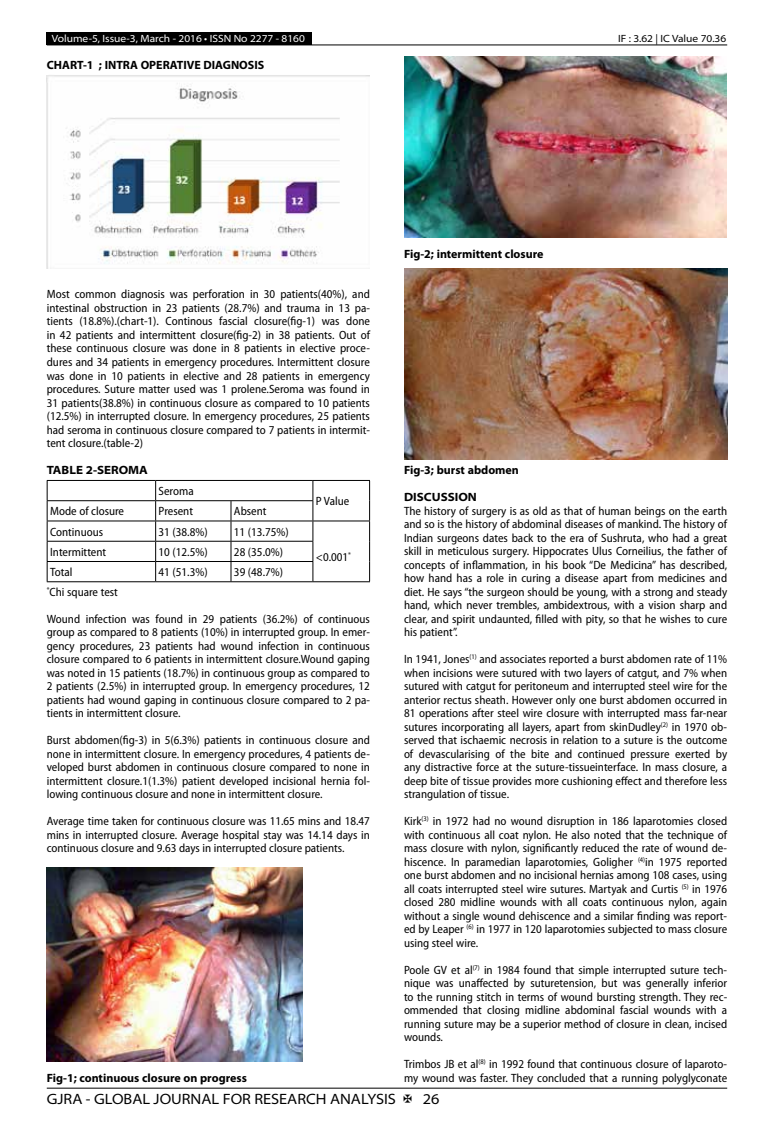
<style>
.page{position:relative;width:774px;height:1136px;background:#fff}
.page>*{position:absolute;margin:0;border:0;box-sizing:border-box;transform-origin:0 0}
.t1{font:semi-expanded 15px "Myriad Pro";color:#000}
.t2{font:semi-condensed 12px/13.5px "Myriad Pro";color:#000;text-align:justify}
.t3{font:700 12px "Myriad Pro";color:#000}
.t4{font:700 semi-expanded 12px "Myriad Pro";color:#000}
.t5{font:semi-expanded 10.5px "Myriad Pro";color:#fff}
.t6{font:semi-expanded 10.5px "Myriad Pro";color:#000}
.t7{font:semi-condensed 7.05px "Myriad Pro";color:#000}
</style>
<div class="page">
<hr style="left:47px;top:1087px;width:680px;height:1px;background:#000">
<div style="left:47px;top:32px;width:265px;height:13px;background:#000"></div>
<hr style="left:47px;top:45px;width:680px;height:1px;background:#000">
<img style="left:47px;top:75px;width:323px;height:194px">
<hr style="left:47px;top:500px;width:109px;height:1px;background:#000">
<hr style="left:156px;top:500px;width:75px;height:1px;background:#000">
<hr style="left:231px;top:500px;width:82px;height:1px;background:#000">
<hr style="left:47px;top:520px;width:109px;height:1px;background:#000">
<hr style="left:156px;top:520px;width:75px;height:1px;background:#000">
<hr style="left:231px;top:520px;width:82px;height:1px;background:#000">
<hr style="left:313px;top:520px;width:57px;height:1px;background:#000">
<hr style="left:47px;top:541px;width:109px;height:1px;background:#000">
<hr style="left:156px;top:541px;width:75px;height:1px;background:#000">
<hr style="left:231px;top:541px;width:82px;height:1px;background:#000">
<hr style="left:47px;top:561px;width:109px;height:1px;background:#000">
<hr style="left:156px;top:561px;width:75px;height:1px;background:#000">
<svg style="left:155px;top:481px;width:1px;height:100px"></svg>
<hr style="left:231px;top:561px;width:82px;height:1px;background:#000">
<svg style="left:231px;top:501px;width:1px;height:80px"></svg>
<svg style="left:312px;top:481px;width:1px;height:100px"></svg>
<hr style="left:47px;top:480px;width:109px;height:1px;background:#000">
<hr style="left:156px;top:480px;width:75px;height:1px;background:#000">
<hr style="left:231px;top:480px;width:82px;height:1px;background:#000">
<hr style="left:313px;top:480px;width:57px;height:1px;background:#000">
<svg style="left:47px;top:481px;width:1px;height:100px"></svg>
<svg style="left:369px;top:481px;width:1px;height:100px"></svg>
<hr style="left:47px;top:581px;width:109px;height:1px;background:#000">
<hr style="left:156px;top:581px;width:75px;height:1px;background:#000">
<hr style="left:231px;top:581px;width:82px;height:1px;background:#000">
<hr style="left:313px;top:581px;width:57px;height:1px;background:#000">
<img style="left:47px;top:867px;width:256px;height:194px">
<img style="left:404px;top:57px;width:323px;height:180px">
<img style="left:404px;top:268px;width:324px;height:191px">
<p class="t5" style="left:52px;top:32px;width:255px">Volume-5, Issue-3, March - 2016 • ISSN No 2277 - 8160</p>
<p class="t6" style="left:618px;top:32px;width:110px">IF : 3.62 | IC Value 70.36</p>
<p class="t3" style="left:47px;top:58px;width:219px">CHART-1 ; INTRA OPERATIVE DIAGNOSIS</p>
<p class="t2" style="left:47px;top:288px;width:325px">Most common diagnosis was perforation in 30 patients(40%), and intestinal obstruction in 23 patients (28.7%) and trauma in 13 pa&shy;tients (18.8%).(chart-1). Continous fascial closure(fig-1) was done in 42 patients and intermittent closure(fig-2) in 38 patients. Out of these continuous closure was done in 8 patients in elective proce&shy;dures and 34 patients in emergency procedures. Intermittent closure was done in 10 patients in elective and 28 patients in emergency procedures. Suture matter used was 1 prolene.Seroma was found in 31 patients(38.8%) in continuous closure as compared to 10 patients (12.5%) in interrupted closure. In emergency procedures, 25 patients had seroma in continuous closure compared to 7 patients in intermit&shy;tent closure.(table-2)</p>
<p class="t4" style="left:47px;top:463px;width:103px">TABLE 2-SEROMA</p>
<p class="t2" style="left:159px;top:484px;width:37px">Seroma</p>
<p class="t2" style="left:316px;top:494px;width:35px">P Value</p>
<p class="t2" style="left:50px;top:505px;width:76px">Mode of closure</p>
<p class="t2" style="left:159px;top:505px;width:36px">Present</p>
<p class="t2" style="left:234px;top:505px;width:34px">Absent</p>
<p class="t2" style="left:50px;top:525px;width:55px">Continuous</p>
<p class="t2" style="left:159px;top:525px;width:51px">31 (38.8%)</p>
<p class="t2" style="left:234px;top:525px;width:56px">11 (13.75%)</p>
<p class="t2" style="left:316px;top:550px;width:34px">&lt;0.001</p>
<p class="t2" style="left:50px;top:545px;width:58px">Intermittent</p>
<p class="t2" style="left:159px;top:545px;width:51px">10 (12.5%)</p>
<p class="t2" style="left:234px;top:545px;width:51px">28 (35.0%)</p>
<p class="t7" style="left:348px;top:551px;width:4px">*</p>
<p class="t2" style="left:50px;top:565px;width:24px">Total</p>
<p class="t2" style="left:159px;top:565px;width:51px">41 (51.3%)</p>
<p class="t2" style="left:234px;top:565px;width:51px">39 (48.7%)</p>
<p class="t2" style="left:47px;top:585px;width:73px"><sup>*</sup>Chi square test</p>
<p class="t2" style="left:47px;top:612px;width:325px">Wound infection was found in 29 patients (36.2%) of continuous group as compared to 8 patients (10%) in interrupted group. In emer&shy;gency procedures, 23 patients had wound infection in continuous closure compared to 6 patients in intermittent closure.Wound gaping was noted in 15 patients (18.7%) in continuous group as compared to 2 patients (2.5%) in interrupted group. In emergency procedures, 12 patients had wound gaping in continuous closure compared to 2 pa&shy;tients in intermittent closure.</p>
<p class="t2" style="left:47px;top:733px;width:325px">Burst abdomen(fig-3) in 5(6.3%) patients in continuous closure and none in intermittent closure. In emergency procedures, 4 patients de&shy;veloped burst abdomen in continuous closure compared to none in intermittent closure.1(1.3%) patient developed incisional hernia fol&shy;lowing continuous closure and none in intermittent closure.</p>
<p class="t2" style="left:47px;top:814px;width:325px">Average time taken for continuous closure was 11.65 mins and 18.47 mins in interrupted closure. Average hospital stay was 14.14 days in continuous closure and 9.63 days in interrupted closure patients.</p>
<p class="t3" style="left:47px;top:1071px;width:202px">Fig-1; continuous closure on progress</p>
<p class="t3" style="left:404px;top:247px;width:141px">Fig-2; intermittent closure</p>
<p class="t3" style="left:404px;top:463px;width:116px">Fig-3; burst abdomen</p>
<p class="t4" style="left:404px;top:490px;width:74px">DISCUSSION</p>
<p class="t2" style="left:404px;top:504px;width:325px">The history of surgery is as old as that of human beings on the earth and so is the history of abdominal diseases of mankind. The history of Indian surgeons dates back to the era of Sushruta, who had a great skill in meticulous surgery. Hippocrates Ulus Corneilius, the father of concepts of inflammation, in his book “De Medicina” has described, how hand has a role in curing a disease apart from medicines and diet. He says “the surgeon should be young, with a strong and steady hand, which never trembles, ambidextrous, with a vision sharp and clear, and spirit undaunted, filled with pity, so that he wishes to cure his patient”.</p>
<p class="t2" style="left:404px;top:652px;width:325px">In 1941, Jones<sup>(1)</sup> and associates reported a burst abdomen rate of 11% when incisions were sutured with two layers of catgut, and 7% when sutured with catgut for peritoneum and interrupted steel wire for the anterior rectus sheath. However only one burst abdomen occurred in 81 operations after steel wire closure with interrupted mass far-near sutures incorporating all layers, apart from skinDudley<sup>(2)</sup> in 1970 ob&shy;served that ischaemic necrosis in relation to a suture is the outcome of devascularising of the bite and continued pressure exerted by any distractive force at the suture-tissueinterface. In mass closure, a deep bite of tissue provides more cushioning effect and therefore less strangulation of tissue.</p>
<p class="t2" style="left:404px;top:814px;width:325px">Kirk<sup>(3)</sup> in 1972 had no wound disruption in 186 laparotomies closed with continuous all coat nylon. He also noted that the technique of mass closure with nylon, significantly reduced the rate of wound de&shy;hiscence. In paramedian laparotomies, Goligher <sup>(4)</sup>in 1975 reported one burst abdomen and no incisional hernias among 108 cases, using all coats interrupted steel wire sutures. Martyak and Curtis <sup>(5)</sup> in 1976 closed 280 midline wounds with all coats continuous nylon, again without a single wound dehiscence and a similar finding was report&shy;ed by Leaper <sup>(6)</sup> in 1977 in 120 laparotomies subjected to mass closure using steel wire.</p>
<p class="t2" style="left:404px;top:963px;width:325px">Poole GV et al<sup>(7)</sup> in 1984 found that simple interrupted suture tech&shy;nique was unaffected by suturetension, but was generally inferior to the running stitch in terms of wound bursting strength. They rec&shy;ommended that closing midline abdominal fascial wounds with a running suture may be a superior method of closure in clean, incised wounds.</p>
<p class="t2" style="left:404px;top:1057px;width:325px">Trimbos JB et al<sup>(8)</sup> in 1992 found that continuous closure of laparoto&shy;my wound was faster. They concluded that a running polyglyconate</p>
<p class="t1" style="left:47px;top:1090px;width:351px">GJRA - GLOBAL JOURNAL FOR RESEARCH ANALYSIS</p>
<p class="t1" style="left:423px;top:1090px;width:18px">26</p>
</div>
